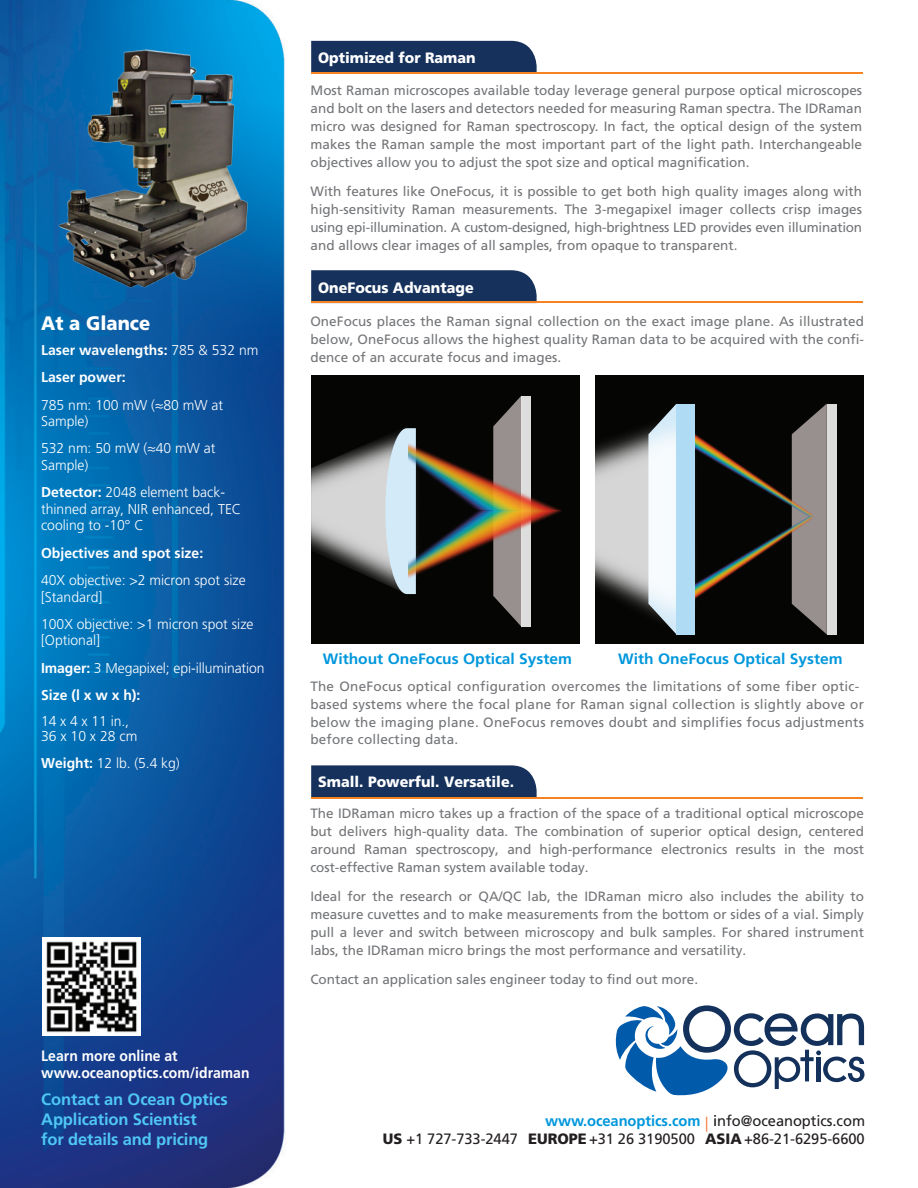
<style>
.page{position:relative;width:918px;height:1188px;background:#fff}
.page>*{position:absolute;margin:0;border:0;box-sizing:border-box;transform-origin:0 0}
.t1{font:900 19.5px "Frutiger";color:#fff;scale:.94 1}
.t2{font:700 16.5px/19.8px "Frutiger";letter-spacing:-.01em;color:#4fc7f4}
.t3{font:15px/18px "Frutiger";letter-spacing:-.005em;color:#231f20;text-align:right}
.t4{font:900 15px "Frutiger";color:#fff;scale:.95 1}
.t5{font:700 15px "Frutiger";color:#0097dc;scale:1.04 1}
.t6{font:700 15px/17.4px "Frutiger";color:#fff;scale:.93 1}
.t7{font:300 14.25px/27.3px "Frutiger";color:#fff}
.t8{font:700 14.25px/27.3px "Frutiger";color:#fff}
.t9{font:13.5px/18px "Frutiger";letter-spacing:.005em;color:#727477;text-align:justify}
.s1{font-weight:300}
.s2{font-family:"Myriad Pro";font-weight:400}
.s3{font-weight:700}
.s4{font-weight:700;color:#0097dc}
.s5{font-family:"Avenir";color:#f26a24}
.s6{color:#050504}
.s7{font-weight:900}
</style>
<div class="page">
<img style="left:0;top:0;width:865px;height:1188px">
<svg style="left:615px;top:1005px;width:249px;height:92px"></svg>
<svg style="left:311px;top:270px;width:226px;height:32px"></svg>
<hr style="left:311px;top:302px;width:551px;height:1px;background:#f58320">
<div style="left:311px;top:41px;width:226px;height:31px;background:#16325c"></div>
<hr style="left:311px;top:72px;width:551px;height:2px;background:#f58320">
<div style="left:311px;top:765px;width:226px;height:32px;background:#16325c"></div>
<hr style="left:311px;top:797px;width:551px;height:1px;background:#f58320">
<div style="left:595px;top:375px;width:269px;height:269px;background:#050504"></div>
<svg style="left:807px;top:404px;width:20px;height:230px"></svg>
<div style="left:827px;top:404px;width:10px;height:230px;background:#ddd"></div>
<img style="left:737px;top:532px;width:86px;height:85px">
<img style="left:782px;top:522px;width:41px;height:10px">
<img style="left:737px;top:421px;width:86px;height:101px">
<img style="left:595px;top:403px;width:142px;height:232px">
<div style="left:677px;top:404px;width:18px;height:230px;background:#afdbf5"></div>
<div style="left:311px;top:375px;width:269px;height:269px;background:#050504"></div>
<svg style="left:500px;top:396px;width:21px;height:230px"></svg>
<div style="left:521px;top:396px;width:10px;height:231px;background:#ddd"></div>
<img style="left:311px;top:437px;width:97px;height:158px">
<svg style="left:385px;top:428px;width:23px;height:166px"></svg>
<img style="left:408px;top:419px;width:136px;height:84px">
<img style="left:408px;top:503px;width:154px;height:100px">
<img style="left:42px;top:937px;width:99px;height:99px">
<img style="left:52px;top:41px;width:202px;height:253px">
<h1 class="t1" style="left:41px;top:312px;width:117px">At a Glance</h1>
<p class="t8" style="left:41px;top:336px;width:219px">Laser wavelengths: <span class="s1">785 &amp; 532 nm<br></span>Laser power:<br><span class="s1">785 nm: 100 mW (</span><span class="s2">≈</span><span class="s1">80 mW at</span></p>
<p class="t7" style="left:41px;top:407px;width:176px">Sample)<br>532 nm: 50 mW (<span class="s2">≈</span>40 mW at</p>
<p class="t7" style="left:41px;top:451px;width:185px">Sample)<br><span class="s3">Detector:</span> 2048 element back-</p>
<p class="t7" style="left:41px;top:501px;width:202px;line-height:16.5px">thinned array, NIR enhanced, TEC cooling to -10° C</p>
<p class="t8" style="left:41px;top:539px;width:164px">Objectives and spot size:</p>
<p class="t7" style="left:41px;top:572px;width:206px;line-height:16.5px">40X objective: &gt;2 micron spot size [Standard]</p>
<p class="t7" style="left:41px;top:616px;width:214px;line-height:16.5px">100X objective: &gt;1 micron spot size [Optional]</p>
<p class="t7" style="left:41px;top:654px;width:225px"><span class="s3">Imager:</span> 3 Megapixel; epi-illumination<br><span class="s3">Size (l x w x h):</span></p>
<p class="t7" style="left:41px;top:713px;width:98px;line-height:15.5px">14 x 4 x 11 in.,<br>36 x 10 x 28 cm</p>
<p class="t7" style="left:41px;top:750px;width:140px"><span class="s3">Weight:</span> 12 lb. (5.4 kg)</p>
<p class="t6" style="left:41px;top:1047px;width:225px">Learn more online at www.oceanoptics.com/idraman</p>
<p class="t2" style="left:41px;top:1089px;width:188px">Contact an Ocean Optics<br>Application Scientist<br>for details and pricing</p>
<p class="t4" style="left:318px;top:49px;width:167px">Optimized for Raman</p>
<p class="t9" style="left:311px;top:81px;width:553px">Most Raman microscopes available today leverage general purpose optical microscopes and bolt on the lasers and detectors needed for measuring Raman spectra. The IDRaman micro was designed for Raman spectroscopy. In fact, the optical design of the system makes the Raman sample the most important part of the light path. Interchangeable objectives allow you to adjust the spot size and optical magnification.</p>
<p class="t9" style="left:311px;top:182px;width:553px">With features like OneFocus, it is possible to get both high quality images along with high-sensitivity Raman measurements. The 3-megapixel imager collects crisp images using epi-illumination. A custom-designed, high-brightness LED provides even illumination and allows clear images of all samples, from opaque to transparent.</p>
<p class="t4" style="left:318px;top:279px;width:165px">OneFocus Advantage</p>
<p class="t9" style="left:310px;top:312px;width:555px">OneFocus places the Raman signal collection on the exact image plane. As illustrated below, OneFocus allows the highest quality Raman data to be acquired with the confi&shy;dence of an accurate focus and images.</p>
<p class="t5" style="left:323px;top:649px;width:241px">Without OneFocus Optical System</p>
<p class="t5" style="left:618px;top:649px;width:217px">With OneFocus Optical System</p>
<p class="t9" style="left:310px;top:677px;width:555px;text-align:left">The OneFocus optical configuration overcomes the limitations of some fiber optic&shy;based systems where the focal plane for Raman signal collection is slightly above or below the imaging plane. OneFocus removes doubt and simplifies focus adjustments before collecting data.</p>
<p class="t4" style="left:318px;top:773px;width:208px">Small. Powerful. Versatile.</p>
<p class="t9" style="left:310px;top:804px;width:555px">The IDRaman micro takes up a fraction of the space of a traditional optical microscope but delivers high-quality data. The combination of superior optical design, centered around Raman spectroscopy, and high-performance electronics results in the most cost-effective Raman system available today.</p>
<p class="t9" style="left:310px;top:887px;width:555px">Ideal for the research or QA/QC lab, the IDRaman micro also includes the ability to measure cuvettes and to make measurements from the bottom or sides of a vial. Simply pull a lever and switch between microscopy and bulk samples. For shared instrument labs, the IDRaman micro brings the most performance and versatility.</p>
<p class="t9" style="left:310px;top:970px;width:389px">Contact an application sales engineer today to find out more.</p>
<p class="t3" style="left:383px;top:1112px;width:484px"><span class="s4">www.oceanoptics.com</span> <span class="s5">|</span> <span class="s6">i</span>nfo@oceanoptics.com<br><span class="s7">US</span> +1 727-733-2447 <span class="s7">EUROPE</span>+31 26 3190500 <span class="s7">ASIA</span> +86-21-6295-6600</p>
</div>
